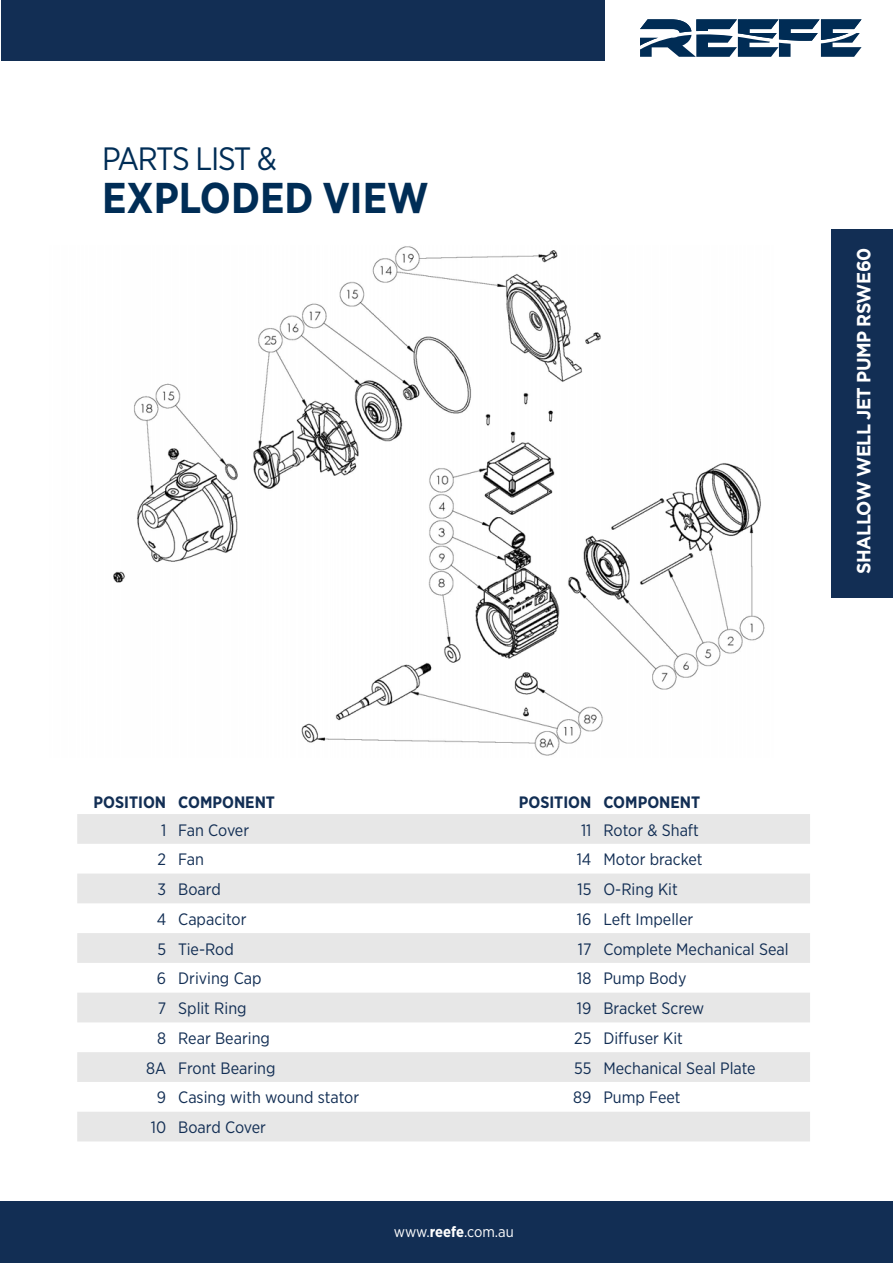
<style>
.page{position:relative;width:893px;height:1263px;background:#fff}
.page>*{position:absolute;margin:0;border:0;box-sizing:border-box;transform-origin:0 0}
.t1{font:700 43.05px "Gotham Narrow";color:#002d56}
.t2{font:32.25px "Gotham Narrow";letter-spacing:-.05em;color:#002d56}
.t3{font:700 19.05px "Gotham";letter-spacing:-.03em;color:#fff;scale:.94 1}
.t4{font:16.5px "Gotham Narrow";color:#122e54}
.t5{font:700 16.5px "Gotham Narrow";color:#122e54}
.t6{font:16.5px "Gotham Narrow";letter-spacing:-.02em;color:#122e54}
.t7{font:15px "Gotham Narrow";letter-spacing:-.015em;color:#fff}
.s1{font-weight:700}
</style>
<div class="page">
<div style="left:0;top:1201px;width:893px;height:62px;background:#122e54"></div>
<div style="left:831px;top:230px;width:62px;height:368px;background:#122e54"></div>
<div style="left:1px;top:0;width:604px;height:61px;background:#122e54"></div>
<svg style="left:640px;top:19px;width:222px;height:38px"></svg>
<svg style="left:77px;top:814px;width:733px;height:327px;fill:#e7e7e7"></svg>
<img style="left:113px;top:246px;width:652px;height:510px">
<p class="t2" style="left:102px;top:138px;width:176px">PARTS LIST &amp;</p>
<p class="t1" style="left:102px;top:170px;width:328px">EXPLODED VIEW</p>
<p class="t3" style="left:853px;top:574px;width:348px;rotate:-90deg">SHALLOW WELL JET PUMP RSWE60</p>
<p class="t5" style="left:94px;top:792px;width:74px">POSITION</p>
<p class="t5" style="left:178px;top:792px;width:98px">COMPONENT</p>
<p class="t5" style="left:519px;top:792px;width:74px">POSITION</p>
<p class="t5" style="left:603px;top:792px;width:98px">COMPONENT</p>
<p class="t4" style="left:161px;top:819px;width:7px">1</p>
<p class="t6" style="left:178px;top:819px;width:72px">Fan Cover</p>
<p class="t4" style="left:581px;top:819px;width:12px">11</p>
<p class="t4" style="left:603px;top:819px;width:97px">Rotor &amp; Shaft</p>
<p class="t4" style="left:158px;top:849px;width:10px">2</p>
<p class="t4" style="left:178px;top:849px;width:27px">Fan</p>
<p class="t4" style="left:577px;top:849px;width:16px">14</p>
<p class="t4" style="left:603px;top:849px;width:101px">Motor bracket</p>
<p class="t4" style="left:158px;top:879px;width:10px">3</p>
<p class="t4" style="left:178px;top:879px;width:44px">Board</p>
<p class="t4" style="left:577px;top:879px;width:15px">15</p>
<p class="t4" style="left:603px;top:879px;width:76px">O-Ring Kit</p>
<p class="t4" style="left:157px;top:909px;width:11px">4</p>
<p class="t4" style="left:178px;top:909px;width:70px">Capacitor</p>
<p class="t4" style="left:577px;top:909px;width:16px">16</p>
<p class="t4" style="left:603px;top:909px;width:91px">Left Impeller</p>
<p class="t4" style="left:157px;top:938px;width:10px">5</p>
<p class="t4" style="left:178px;top:938px;width:57px">Tie-Rod</p>
<p class="t4" style="left:578px;top:938px;width:15px">17</p>
<p class="t4" style="left:603px;top:938px;width:187px">Complete Mechanical Seal</p>
<p class="t4" style="left:157px;top:968px;width:11px">6</p>
<p class="t4" style="left:178px;top:968px;width:85px">Driving Cap</p>
<p class="t4" style="left:577px;top:968px;width:16px">18</p>
<p class="t4" style="left:603px;top:968px;width:85px">Pump Body</p>
<p class="t4" style="left:158px;top:998px;width:10px">7</p>
<p class="t4" style="left:178px;top:998px;width:70px">Split Ring</p>
<p class="t4" style="left:577px;top:998px;width:16px">19</p>
<p class="t4" style="left:603px;top:998px;width:102px">Bracket Screw</p>
<p class="t4" style="left:157px;top:1028px;width:10px">8</p>
<p class="t4" style="left:178px;top:1028px;width:93px">Rear Bearing</p>
<p class="t4" style="left:574px;top:1028px;width:19px">25</p>
<p class="t4" style="left:603px;top:1028px;width:81px">Diffuser Kit</p>
<p class="t4" style="left:146px;top:1057px;width:22px">8A</p>
<p class="t4" style="left:178px;top:1057px;width:99px">Front Bearing</p>
<p class="t4" style="left:574px;top:1057px;width:19px">55</p>
<p class="t4" style="left:603px;top:1057px;width:154px">Mechanical Seal Plate</p>
<p class="t4" style="left:157px;top:1087px;width:11px">9</p>
<p class="t4" style="left:178px;top:1087px;width:182px">Casing with wound stator</p>
<p class="t4" style="left:573px;top:1087px;width:20px">89</p>
<p class="t4" style="left:603px;top:1087px;width:79px">Pump Feet</p>
<p class="t4" style="left:151px;top:1117px;width:17px">10</p>
<p class="t4" style="left:178px;top:1117px;width:89px">Board Cover</p>
<p class="t7" style="left:394px;top:1223px;width:121px">www.<span class="s1">reefe</span>.com.au</p>
</div>
